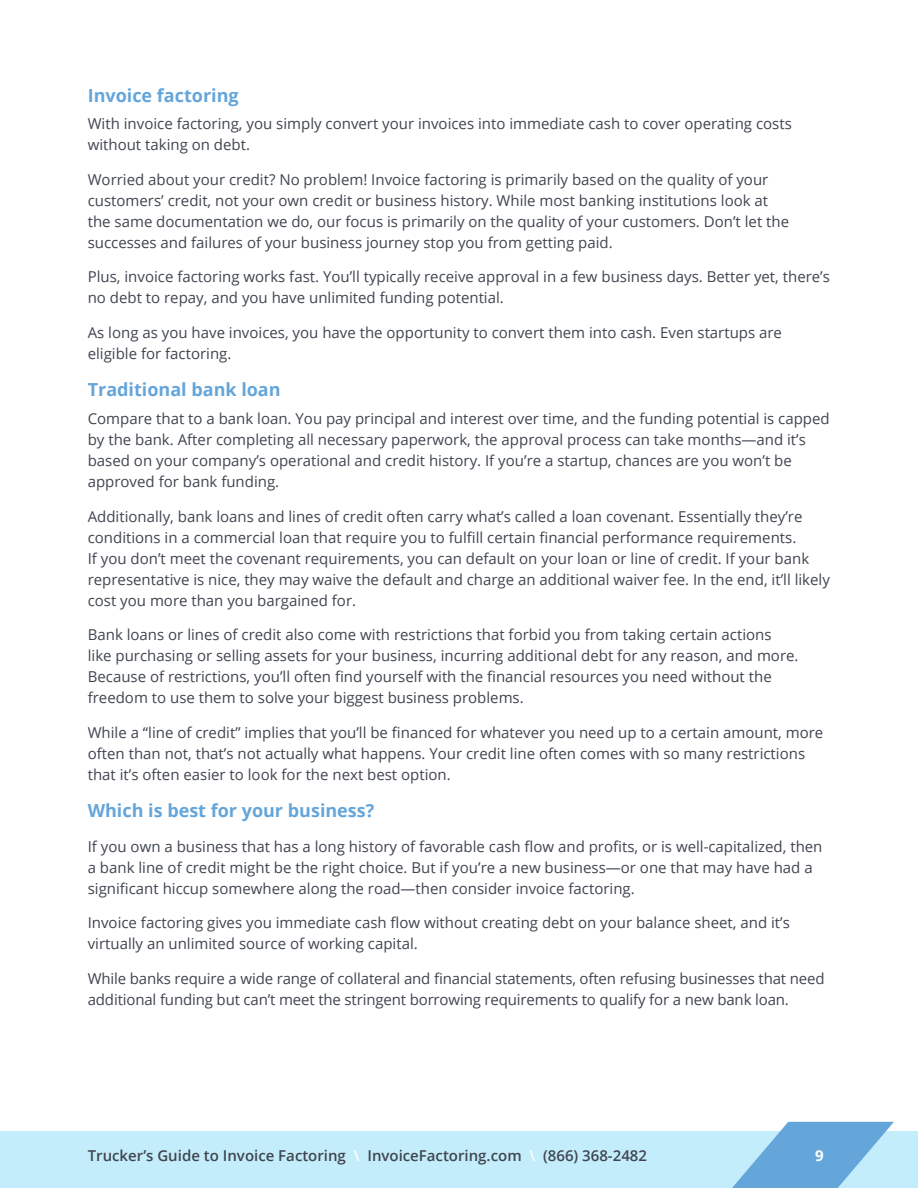
<style>
.page{position:relative;width:918px;height:1188px;background:#fff}
.page>*{position:absolute;margin:0;border:0;box-sizing:border-box;transform-origin:0 0}
.t1{font:700 18px "Open Sans";color:#64a5da}
.t2{font:15px/21px "Open Sans";color:#3f454f}
.t3{font:600 15px "Open Sans";color:#3f454f}
.t4{font:700 15px "Open Sans";color:#fff}
.s1{color:#fff}
</style>
<div class="page">
<div style="left:0;top:1132px;width:918px;height:56px;background:#c4edfb"></div>
<svg style="left:721px;top:1122px;width:173px;height:66px"></svg>
<p class="t1" style="left:88px;top:82px;width:152px">Invoice factoring</p>
<p class="t2" style="left:88px;top:113px;width:706px">With invoice factoring, you simply convert your invoices into immediate cash to cover operating costs without taking on debt.</p>
<p class="t2" style="left:88px;top:168px;width:703px">Worried about your credit? No problem! Invoice factoring is primarily based on the quality of your customers’ credit, not your own credit or business history. While most banking institutions look at the same documentation we do, our focus is primarily on the quality of your customers. Don’t let the successes and failures of your business journey stop you from getting paid.</p>
<p class="t2" style="left:88px;top:266px;width:744px">Plus, invoice factoring works fast. You’ll typically receive approval in a few business days. Better yet, there’s no debt to repay, and you have unlimited funding potential.</p>
<p class="t2" style="left:88px;top:321px;width:696px">As long as you have invoices, you have the opportunity to convert them into cash. Even startups are eligible for factoring.</p>
<p class="t1" style="left:88px;top:377px;width:194px">Traditional bank loan</p>
<p class="t2" style="left:88px;top:408px;width:744px">Compare that to a bank loan. You pay principal and interest over time, and the funding potential is capped by the bank. After completing all necessary paperwork, the approval process can take months—and it’s based on your company’s operational and credit history. If you’re a startup, chances are you won’t be approved for bank funding.</p>
<p class="t2" style="left:88px;top:505px;width:744px">Additionally, bank loans and lines of credit often carry what’s called a loan covenant. Essentially they’re conditions in a commercial loan that require you to fulfill certain financial performance requirements.<br>If you don’t meet the covenant requirements, you can default on your loan or line of credit. If your bank representative is nice, they may waive the default and charge an additional waiver fee. In the end, it’ll likely cost you more than you bargained for.</p>
<p class="t2" style="left:88px;top:624px;width:712px">Bank loans or lines of credit also come with restrictions that forbid you from taking certain actions like purchasing or selling assets for your business, incurring additional debt for any reason, and more.<br>Because of restrictions, you’ll often find yourself with the financial resources you need without the freedom to use them to solve your biggest business problems.</p>
<p class="t2" style="left:88px;top:721px;width:737px">While a “line of credit” implies that you’ll be financed for whatever you need up to a certain amount, more often than not, that’s not actually what happens. Your credit line often comes with so many restrictions that it’s often easier to look for the next best option.</p>
<p class="t1" style="left:88px;top:798px;width:288px">Which is best for your business?</p>
<p class="t2" style="left:88px;top:835px;width:736px">If you own a business that has a long history of favorable cash flow and profits, or is well-capitalized, then a bank line of credit might be the right choice. But if you’re a new business—or one that may have had a significant hiccup somewhere along the road—then consider invoice factoring.</p>
<p class="t2" style="left:88px;top:912px;width:704px">Invoice factoring gives you immediate cash flow without creating debt on your balance sheet, and it’s virtually an unlimited source of working capital.</p>
<p class="t2" style="left:88px;top:967px;width:738px">While banks require a wide range of collateral and financial statements, often refusing businesses that need additional funding but can’t meet the stringent borrowing requirements to qualify for a new bank loan.</p>
<p class="t3" style="left:88px;top:1146px;width:561px">Trucker’s Guide to Invoice Factoring <span class="s1">\</span> InvoiceFactoring.com <span class="s1">\</span> (866) 368-2482</p>
<p class="t4" style="left:815px;top:1145px;width:10px">9</p>
</div>
